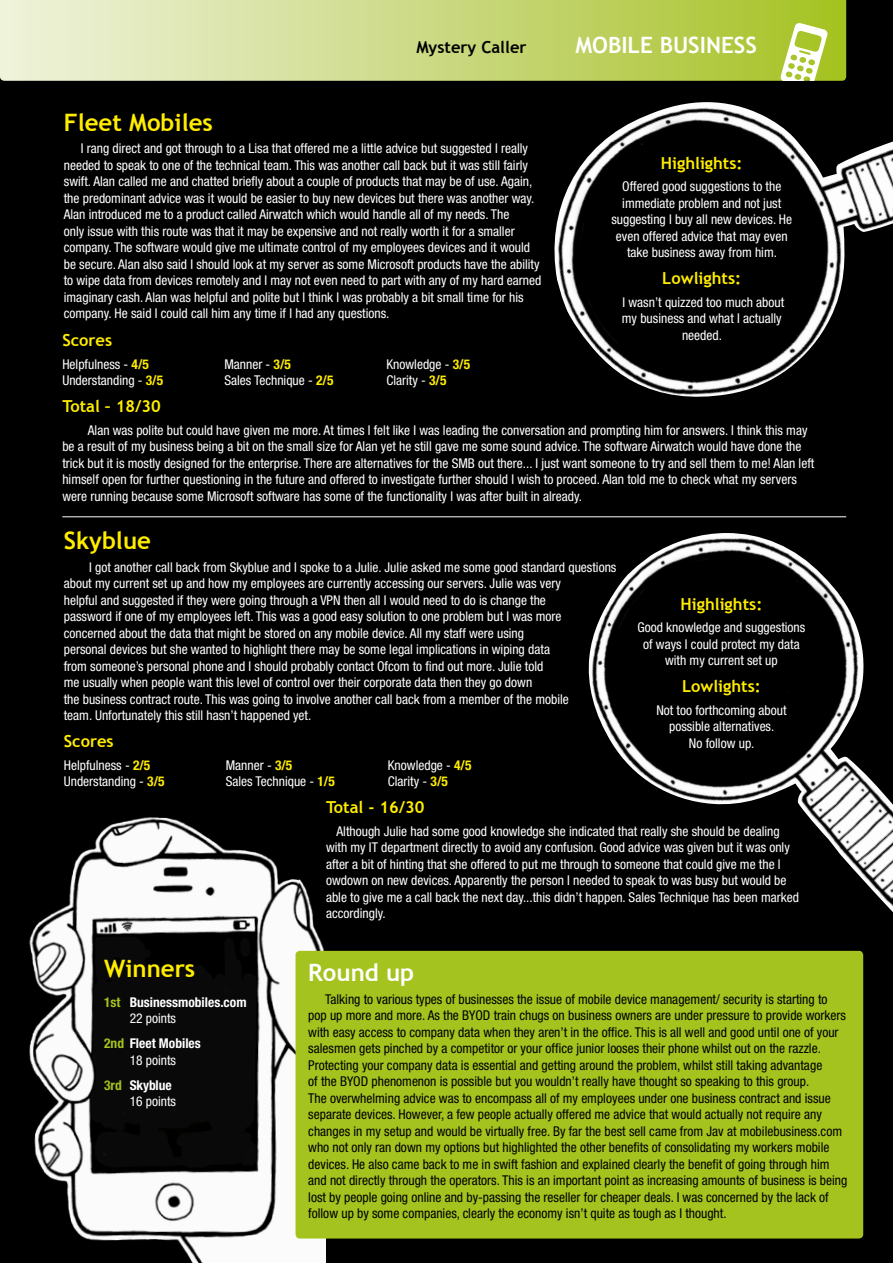
<style>
.page{position:relative;width:893px;height:1263px;background:#000}
.page>*{position:absolute;margin:0;border:0;box-sizing:border-box;transform-origin:0 0}
.t1{font:700 24px "Trebuchet MS";color:#ffed00}
.t2{font:700 24px "Trebuchet MS";color:#fff}
.t3{font:700 22.5px "Trebuchet MS";color:#fff}
.t4{font:700 16.5px "Trebuchet MS";color:#ffed00}
.t5{font:700 16.5px "Trebuchet MS";color:#000}
.t6{font:condensed 13.5px/16.5px "Helvetica Neue";color:#fff}
.t7{font:condensed 13.5px/16.5px "Helvetica Neue";color:#000}
.t8{font:700 condensed 13.5px/16.5px "Helvetica Neue";color:#fff}
.s1{font-weight:700;color:#ffed00}
.s2{color:#a4c31e}
.s3{font-weight:400}
.s4{font-weight:700;color:#a4c31e}
.s5{font-weight:700}
</style>
<div class="page">
<svg style="left:0;top:0;width:846px;height:81px;background:#ccda86"></svg>
<svg style="left:780px;top:23px;width:48px;height:58px;background:#cddd86"></svg>
<hr style="left:62px;top:516px;width:784px;height:1px;background:#fff">
<img style="left:29px;top:817px;width:297px;height:446px">
<img style="left:554px;top:102px;width:339px;height:295px">
<img style="left:588px;top:533px;width:305px;height:379px">
<div style="left:296px;top:951px;width:567px;height:287px;background:#a4c31e;border-radius:4px"></div>
<p class="t5" style="left:416px;top:36px;width:112px">Mystery Caller</p>
<h2 class="t3" style="left:575px;top:31px;width:183px">Mobile Business</h2>
<h1 class="t1" style="left:64px;top:107px;width:151px">Fleet Mobiles</h1>
<p class="t6" style="left:64px;top:140px;width:479px;text-indent:17px">I rang direct and got through to a Lisa that offered me a little advice but suggested I really needed to speak to one of the technical team. This was another call back but it was still fairly swift. Alan called me and chatted briefly about a couple of products that may be of use. Again, the predominant advice was it would be easier to buy new devices but there was another way.<br>Alan introduced me to a product called Airwatch which would handle all of my needs. The<br>only issue with this route was that it may be expensive and not really worth it for a smaller company. The software would give me ultimate control of my employees devices and it would be secure. Alan also said I should look at my server as some Microsoft products have the ability to wipe data from devices remotely and I may not even need to part with any of my hard earned imaginary cash. Alan was helpful and polite but I think I was probably a bit small time for his company. He said I could call him any time if I had any questions.</p>
<p class="t4" style="left:62px;top:330px;width:51px">Scores</p>
<p class="t6" style="left:62px;top:356px;width:88px">Helpfulness - <span class="s1">4/5</span></p>
<p class="t6" style="left:224px;top:356px;width:68px">Manner - <span class="s1">3/5</span></p>
<p class="t6" style="left:386px;top:356px;width:85px">Knowledge - <span class="s1">3/5</span></p>
<p class="t6" style="left:62px;top:372px;width:102px">Understanding - <span class="s1">3/5</span></p>
<p class="t6" style="left:224px;top:372px;width:111px">Sales Technique - <span class="s1">2/5</span></p>
<p class="t6" style="left:386px;top:372px;width:62px">Clarity - <span class="s1">3/5</span></p>
<p class="t4" style="left:62px;top:396px;width:100px">Total – 18/30</p>
<p class="t6" style="left:62px;top:422px;width:753px;text-indent:26px">Alan was polite but could have given me more. At times I felt like I was leading the conversation and prompting him for answers. I think this may be a result of my business being a bit on the small size for Alan yet he still gave me some sound advice. The software Airwatch would have done the trick but it is mostly designed for the enterprise. There are alternatives for the SMB out there... I just want someone to try and sell them to me! Alan left himself open for further questioning in the future and offered to investigate further should I wish to proceed. Alan told me to check what my servers were running because some Microsoft software has some of the functionality I was after built in already.</p>
<p class="t4" style="left:661px;top:153px;width:83px">Highlights:</p>
<p class="t6" style="left:611px;top:178px;width:182px;text-align:center">Offered good suggestions to the immediate problem and not just suggesting I buy all new devices. He even offered advice that may even take business away from him.</p>
<p class="t4" style="left:662px;top:268px;width:80px">Lowlights:</p>
<p class="t6" style="left:622px;top:294px;width:164px;text-align:center">I wasn’t quizzed too much about my business and what I actually needed.</p>
<h1 class="t1" style="left:64px;top:526px;width:89px">Skyblue</h1>
<p class="t6" style="left:64px;top:559px;width:554px;text-indent:26px">I got another call back from Skyblue and I spoke to a Julie. Julie asked me some good standard questions about my current set up and how my employees are currently accessing our servers. Julie was very<br>helpful and suggested if they were going through a VPN then all I would need to do is change the<br>password if one of my employees left. This was a good easy solution to one problem but I was more concerned about the data that might be stored on any mobile device. All my staff were using<br>personal devices but she wanted to highlight there may be some legal implications in wiping data<br>from someone’s personal phone and I should probably contact Ofcom to find out more. Julie told<br>me usually when people want this level of control over their corporate data then they go down<br>the business contract route. This was going to involve another call back from a member of the mobile<br>team. Unfortunately this still hasn’t happened yet.</p>
<p class="t4" style="left:64px;top:731px;width:51px">Scores</p>
<p class="t6" style="left:64px;top:757px;width:88px">Helpfulness - <span class="s1">2/5</span></p>
<p class="t6" style="left:226px;top:757px;width:68px">Manner - <span class="s1">3/5</span></p>
<p class="t6" style="left:388px;top:757px;width:85px">Knowledge - <span class="s1">4/5</span></p>
<p class="t6" style="left:64px;top:773px;width:102px">Understanding - <span class="s1">3/5</span></p>
<p class="t6" style="left:226px;top:773px;width:111px">Sales Technique - <span class="s1">1/5</span></p>
<p class="t6" style="left:388px;top:773px;width:62px">Clarity - <span class="s1">3/5</span></p>
<p class="t4" style="left:326px;top:797px;width:100px">Total - 16/30</p>
<p class="t6" style="left:326px;top:823px;width:474px;text-indent:11px">Although Julie had some good knowledge she indicated that really she should be dealing with my IT department directly to avoid any confusion. Good advice was given but it was only after a bit of hinting that she offered to put me through to someone that could give me the l owdown on new devices. Apparently the person I needed to speak to was busy but would be able to give me a call back the next day...this didn’t happen. Sales Technique has been marked accordingly.</p>
<p class="t4" style="left:681px;top:594px;width:83px">Highlights:</p>
<p class="t6" style="left:638px;top:619px;width:169px;text-align:center">Good knowledge and suggestions of ways I could protect my data with my current set up</p>
<p class="t4" style="left:682px;top:676px;width:80px">Lowlights:</p>
<p class="t6" style="left:656px;top:702px;width:132px;text-align:center">Not too forthcoming about possible alternatives.<br>No follow up.</p>
<h1 class="t1" style="left:104px;top:953px;width:93px">Winners</h1>
<p class="t8" style="left:130px;top:994px;width:118px;text-indent:-26px"><span class="s2">1st</span> Businessmobiles.com<br><span class="s3">22 points</span></p>
<p class="t8" style="left:104px;top:1035px;width:98px;text-align:center"><span class="s2">2nd</span> Fleet Mobiles<br><span class="s3">18 points</span></p>
<p class="t6" style="left:130px;top:1077px;width:48px;text-indent:-26px"><span class="s4">3rd</span> <span class="s5">Skyblue<br></span>16 points</p>
<h1 class="t2" style="left:308px;top:958px;width:107px">Round up</h1>
<p class="t7" style="left:308px;top:991px;width:540px;text-indent:17px">Talking to various types of businesses the issue of mobile device management/ security is starting to pop up more and more. As the BYOD train chugs on business owners are under pressure to provide workers with easy access to company data when they aren’t in the office. This is all well and good until one of your salesmen gets pinched by a competitor or your office junior looses their phone whilst out on the razzle.<br>Protecting your company data is essential and getting around the problem, whilst still taking advantage<br>of the BYOD phenomenon is possible but you wouldn’t really have thought so speaking to this group.<br>The overwhelming advice was to encompass all of my employees under one business contract and issue separate devices. However, a few people actually offered me advice that would actually not require any changes in my setup and would be virtually free. By far the best sell came from Jav at mobilebusiness.com who not only ran down my options but highlighted the other benefits of consolidating my workers mobile devices. He also came back to me in swift fashion and explained clearly the benefit of going through him and not directly through the operators. This is an important point as increasing amounts of business is being lost by people going online and by-passing the reseller for cheaper deals. I was concerned by the lack of follow up by some companies, clearly the economy isn’t quite as tough as I thought.</p>
</div>
